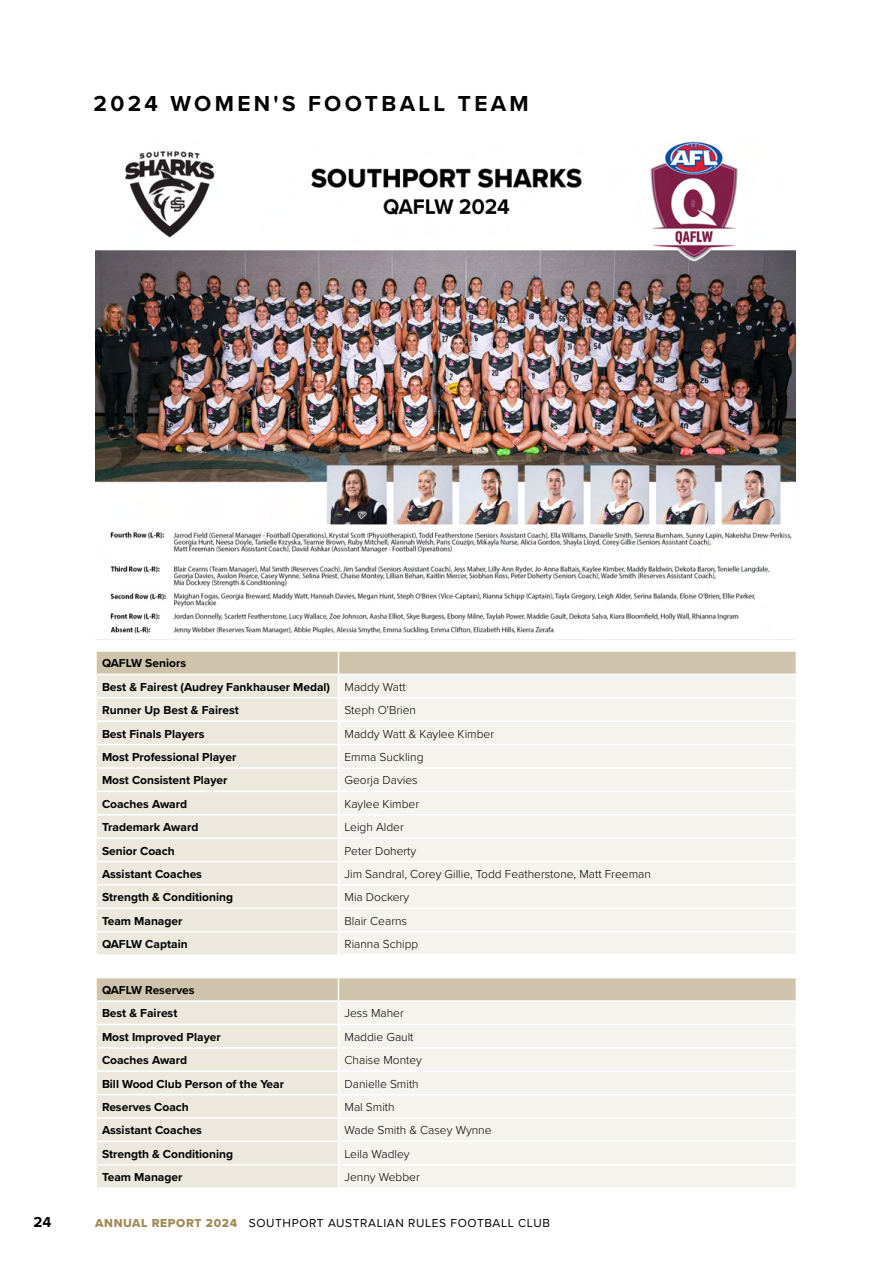
<style>
.page{position:relative;width:893px;height:1263px;background:#fff}
.page>*{position:absolute;margin:0;border:0;box-sizing:border-box;transform-origin:0 0}
.t1{font:700 22.5px "Proxima Nova";letter-spacing:.15em;color:#000}
.t2{font:700 15px "Proxima Nova";color:#000}
.t3{font:700 12px/23.4px "Proxima Nova";color:#000}
.t4{font:300 12px "Proxima Nova";color:#000}
.t5{font:12px "Proxima Nova";letter-spacing:.05em;color:#000}
.s1{font-weight:300}
.s2{font-family:"Proxima Nova Extrabld";color:#a08a57}
</style>
<div class="page">
<img style="left:95px;top:141px;width:700px;height:493px">
<svg style="left:96px;top:651px;width:700px;height:303px;background:#f0ede5"></svg>
<svg style="left:96px;top:978px;width:700px;height:209px;background:#efebe3"></svg>
<h1 class="t1" style="left:94px;top:87px;width:437px">2024 WOMEN'S FOOTBALL TEAM</h1>
<p class="t3" style="left:102px;top:651px;width:305px">QAFLW Seniors<br>Best &amp; Fairest (Audrey Fankhauser Medal) <span class="s1">Maddy Watt<br></span>Runner Up Best &amp; Fairest</p>
<p class="t4" style="left:345px;top:701px;width:73px">Steph O'Brien</p>
<p class="t3" style="left:102px;top:722px;width:104px">Best Finals Players</p>
<p class="t4" style="left:345px;top:725px;width:151px">Maddy Watt &amp; Kaylee Kimber</p>
<p class="t3" style="left:102px;top:745px;width:136px">Most Professional Player</p>
<p class="t4" style="left:345px;top:748px;width:80px">Emma Suckling</p>
<p class="t3" style="left:102px;top:768px;width:127px">Most Consistent Player</p>
<p class="t4" style="left:345px;top:771px;width:75px">Georja Davies</p>
<p class="t3" style="left:102px;top:792px;width:87px">Coaches Award</p>
<p class="t4" style="left:345px;top:795px;width:76px">Kaylee Kimber</p>
<p class="t3" style="left:102px;top:815px;width:98px">Trademark Award</p>
<p class="t4" style="left:345px;top:818px;width:61px">Leigh Alder</p>
<p class="t3" style="left:102px;top:839px;width:74px">Senior Coach</p>
<p class="t4" style="left:345px;top:842px;width:73px">Peter Doherty</p>
<p class="t3" style="left:102px;top:862px;width:102px">Assistant Coaches</p>
<p class="t4" style="left:345px;top:865px;width:308px">Jim Sandral, Corey Gillie, Todd Featherstone, Matt Freeman</p>
<p class="t3" style="left:102px;top:885px;width:133px">Strength &amp; Conditioning</p>
<p class="t4" style="left:345px;top:888px;width:66px">Mia Dockery</p>
<p class="t3" style="left:102px;top:909px;width:82px">Team Manager</p>
<p class="t4" style="left:345px;top:912px;width:64px">Blair Cearns</p>
<p class="t3" style="left:102px;top:932px;width:87px">QAFLW Captain</p>
<p class="t4" style="left:345px;top:935px;width:75px">Rianna Schipp</p>
<p class="t3" style="left:102px;top:978px;width:94px">QAFLW Reserves<br>Best &amp; Fairest</p>
<p class="t4" style="left:345px;top:1004px;width:61px">Jess Maher</p>
<p class="t3" style="left:102px;top:1025px;width:120px">Most Improved Player</p>
<p class="t4" style="left:345px;top:1028px;width:71px">Maddie Gault</p>
<p class="t3" style="left:102px;top:1048px;width:87px">Coaches Award</p>
<p class="t4" style="left:345px;top:1051px;width:79px">Chaise Montey</p>
<p class="t3" style="left:102px;top:1072px;width:184px">Bill Wood Club Person of the Year</p>
<p class="t4" style="left:345px;top:1075px;width:76px">Danielle Smith</p>
<p class="t3" style="left:102px;top:1095px;width:88px">Reserves Coach</p>
<p class="t4" style="left:345px;top:1098px;width:52px">Mal Smith</p>
<p class="t3" style="left:102px;top:1118px;width:102px">Assistant Coaches</p>
<p class="t4" style="left:345px;top:1121px;width:149px">Wade Smith &amp; Casey Wynne</p>
<p class="t3" style="left:102px;top:1142px;width:133px">Strength &amp; Conditioning</p>
<p class="t4" style="left:345px;top:1145px;width:67px">Leila Wadley</p>
<p class="t3" style="left:102px;top:1165px;width:82px">Team Manager</p>
<p class="t4" style="left:345px;top:1168px;width:77px">Jenny Webber</p>
<p class="t2" style="left:34px;top:1210px;width:19px">24</p>
<p class="t5" style="left:95px;top:1213px;width:456px"><span class="s2">ANNUAL REPORT 2024</span> SOUTHPORT AUSTRALIAN RULES FOOTBALL CLUB</p>
</div>
